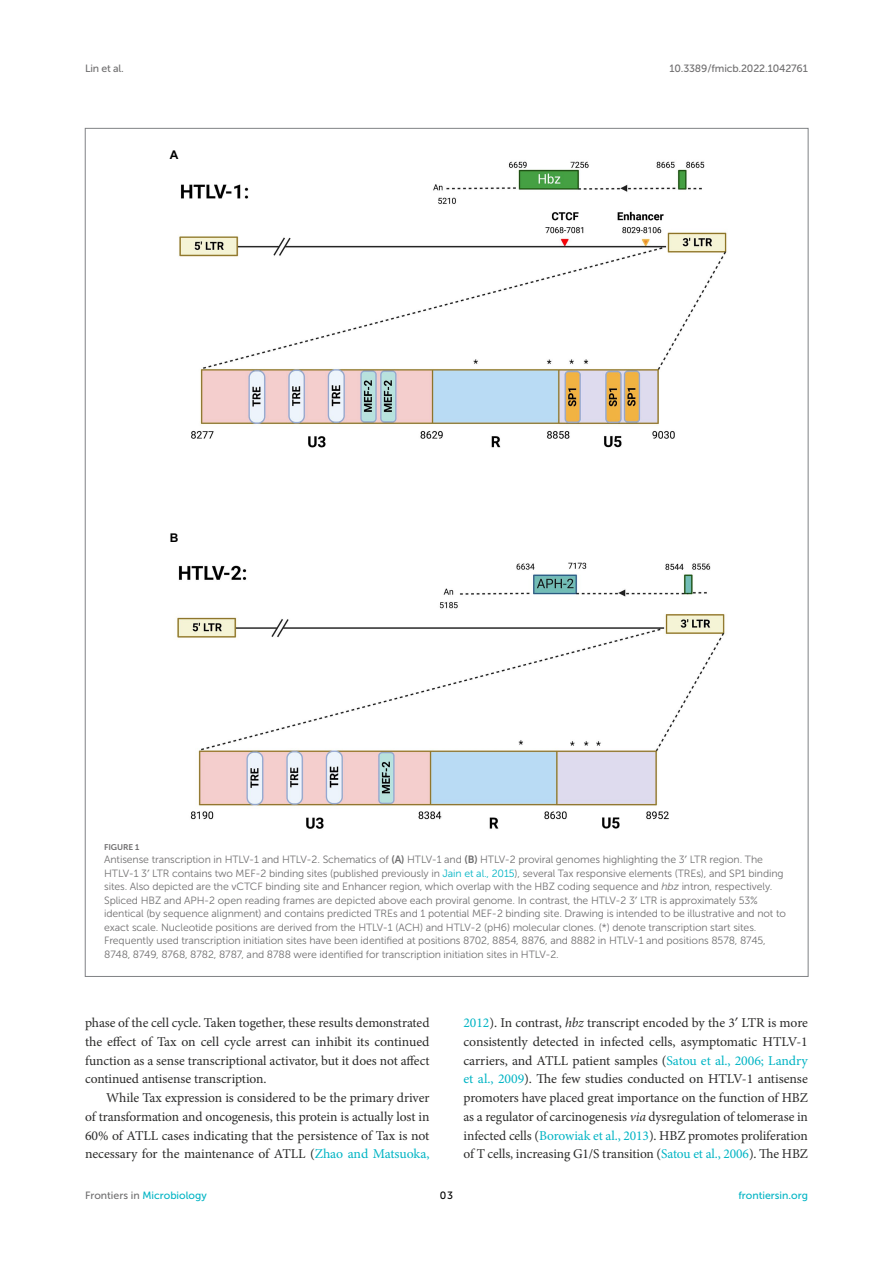
<style>
.page{position:relative;width:893px;height:1263px;background:#fff}
.page>*{position:absolute;margin:0;border:0;box-sizing:border-box;transform-origin:0 0}
.TEXT{font:13.5px/18.8px "Minion Pro";letter-spacing:-.005em;color:#2b2b2a;text-align:justify}
.t1{font:700 12px "Arial";color:#000}
.FIG_LEG{font:10.5px/13.5px "Museo Sans 300";letter-spacing:-.01em;color:#706f70}
.t2{font:10.5px "Museo Sans 500";color:#00b4c4}
.t3{font:10.5px "Museo Sans 500";letter-spacing:-.015em;color:#706f70}
.t4{font:10.5px "Museo Sans 500";color:#000}
.FIG_HD{font:8.25px "Museo Sans 700";letter-spacing:-.01em;color:#706f70}
.s1{font-family:"Museo Sans 700"}
.s2{font-family:"Gentium Plus"}
.s3{color:#00b4c4}
.s4{font-style:italic}
.s5{color:#706f70}
</style>
<div class="page">
<img style="left:177px;top:161px;width:550px;height:668px">
<p class="t3" style="left:85px;top:63px;width:40px">Lin et al.</p>
<p class="t3" style="left:670px;top:63px;width:140px">10.3389/fmicb.2022.1042761</p>
<p class="t1" style="left:170px;top:147px;width:10px">A</p>
<p class="t1" style="left:170px;top:529px;width:10px">B</p>
<p class="FIG_HD" style="left:104px;top:842px;width:37px">FIGURE 1</p>
<p class="FIG_LEG" style="left:104px;top:853px;width:683px">Antisense transcription in HTLV-1 and HTLV-2. Schematics of <span class="s1">(A)</span> HTLV-1 and <span class="s1">(B)</span> HTLV-2 proviral genomes highlighting the 3<span class="s2">′</span> LTR region. The HTLV-1 3<span class="s2">′</span> LTR contains two MEF-2 binding sites (published previously in <span class="s3">Jain et al., 2015</span>), several Tax responsive elements (TREs), and SP1 binding sites. Also depicted are the vCTCF binding site and Enhancer region, which overlap with the HBZ coding sequence and <span class="s4">hbz</span> intron, respectively.<br>Spliced HBZ and APH-2 open reading frames are depicted above each proviral genome. In contrast, the HTLV-2 3<span class="s2">′</span> LTR is approximately 53% identical (by sequence alignment) and contains predicted TREs and 1 potential MEF-2 binding site. Drawing is intended to be illustrative and not to exact scale. Nucleotide positions are derived from the HTLV-1 (ACH) and HTLV-2 (pH6) molecular clones. (*) denote transcription start sites.<br>Frequently used transcription initiation sites have been identified at positions 8702, 8854, 8876, and 8882 in HTLV-1 and positions 8578, 8745, 8748, 8749, 8768, 8782, 8787, and 8788 were identified for transcription initiation sites in HTLV-2.</p>
<p class="TEXT" style="left:85px;top:1013px;width:346px">phase of the cell cycle. Taken together, these results demonstrated the effect of Tax on cell cycle arrest can inhibit its continued function as a sense transcriptional activator, but it does not affect continued antisense transcription.</p>
<p class="TEXT" style="left:85px;top:1088px;width:346px;text-indent:21px">While Tax expression is considered to be the primary driver of transformation and oncogenesis, this protein is actually lost in 60% of ATLL cases indicating that the persistence of Tax is not necessary for the maintenance of ATLL (<span class="s3">Zhao and Matsuoka,</span></p>
<p class="TEXT" style="left:463px;top:1013px;width:346px"><span class="s3">2012</span>). In contrast, <span class="s4">hbz</span> transcript encoded by the 3<span class="s2">′</span> LTR is more consistently detected in infected cells, asymptomatic HTLV-1 carriers, and ATLL patient samples (<span class="s3">Satou et al., 2006; Landry et al., 2009</span>). The few studies conducted on HTLV-1 antisense promoters have placed great importance on the function of HBZ as a regulator of carcinogenesis <span class="s4">via</span> dysregulation of telomerase in infected cells (<span class="s3">Borowiak et al., 2013</span>). HBZ promotes proliferation of T cells, increasing G1/S transition (<span class="s3">Satou et al., 2006</span>). The HBZ</p>
<p class="t2" style="left:85px;top:1190px;width:123px"><span class="s5">Frontiers in</span> Microbiology</p>
<p class="t4" style="left:440px;top:1190px;width:15px">03</p>
<p class="t2" style="left:738px;top:1190px;width:71px">frontiersin.org</p>
</div>
